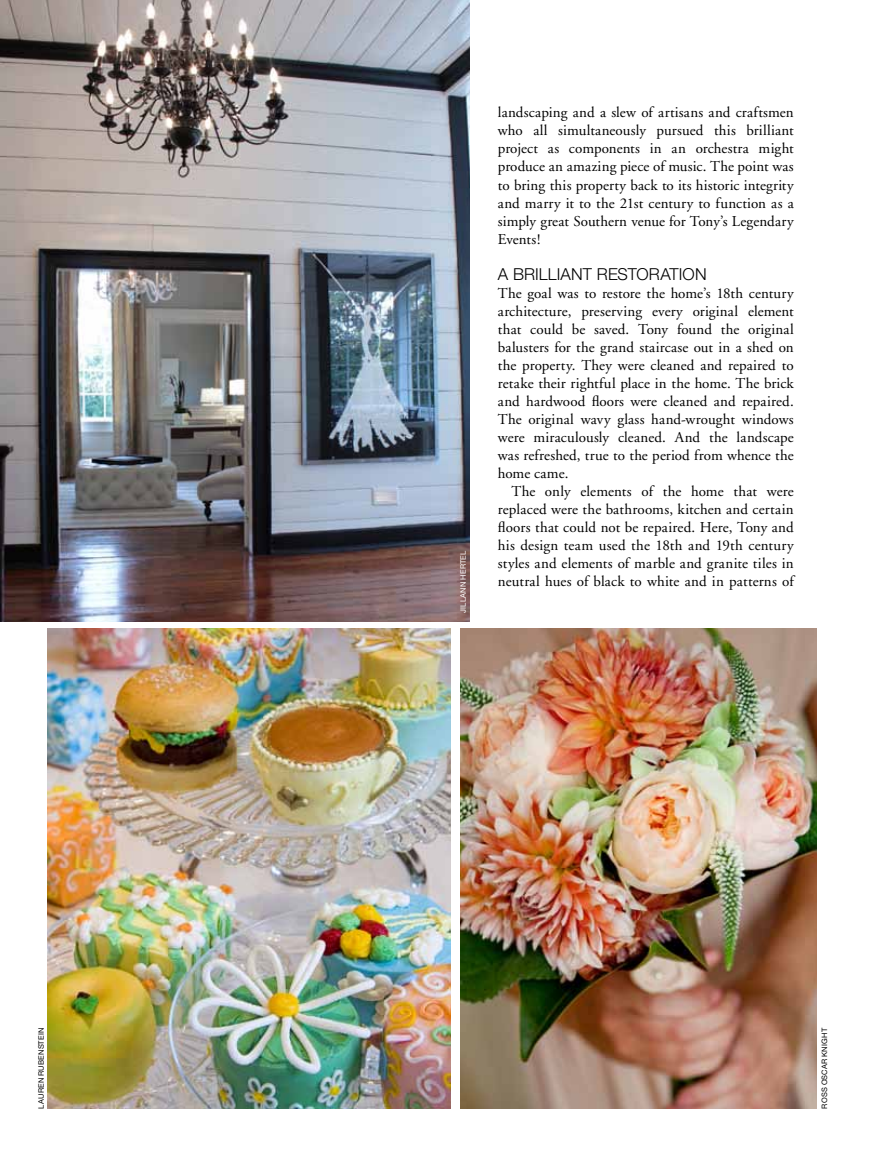
<style>
.page{position:relative;width:891px;height:1175px;background:#fff}
.page>*{position:absolute;margin:0;border:0;box-sizing:border-box;transform-origin:0 0}
.t1{font:300 16.5px "Helvetica Neue";letter-spacing:.005em;color:#000}
.t2{font:15px/18px "Adobe Garamond";letter-spacing:.005em;color:#000;text-align:justify}
.t3{font:7.5px "Helvetica Neue";letter-spacing:.02em;color:#000}
.t4{font:7.5px "Helvetica Neue";letter-spacing:.02em;color:#fff}
</style>
<div class="page">
<img style="left:0;top:0;width:470px;height:621px">
<img style="left:47px;top:628px;width:403px;height:480px">
<img style="left:460px;top:628px;width:357px;height:480px">
<p class="t4" style="left:459px;top:613px;width:64px;rotate:-90deg">Jillann Hertel</p>
<p class="t2" style="left:498px;top:104px;width:297px">landscaping and a slew of artisans and craftsmen who all simultaneously pursued this brilliant project as components in an orchestra might produce an amazing piece of music. The point was to bring this property back to its historic integrity and marry it to the 21st century to function as a simply great Southern venue for Tony’s Legendary Events!</p>
<p class="t1" style="left:498px;top:263px;width:210px">A BRILLIANT RESTORATION</p>
<p class="t2" style="left:498px;top:284px;width:297px">The goal was to restore the home’s 18th century architecture, preserving every original element that could be saved. Tony found the original balusters for the grand staircase out in a shed on the property. They were cleaned and repaired to retake their rightful place in the home. The brick and hardwood floors were cleaned and repaired.<br>The original wavy glass hand-wrought windows were miraculously cleaned. And the landscape was refreshed, true to the period from whence the home came.</p>
<p class="t2" style="left:498px;top:482px;width:297px;text-indent:14px">The only elements of the home that were replaced were the bathrooms, kitchen and certain floors that could not be repaired. Here, Tony and his design team used the 18th and 19th century styles and elements of marble and granite tiles in neutral hues of black to white and in patterns of</p>
<p class="t3" style="left:37px;top:1108px;width:82px;rotate:-90deg">lauren rubenstein</p>
<p class="t3" style="left:820px;top:1108px;width:82px;rotate:-90deg">ross oscAr knight</p>
</div>
